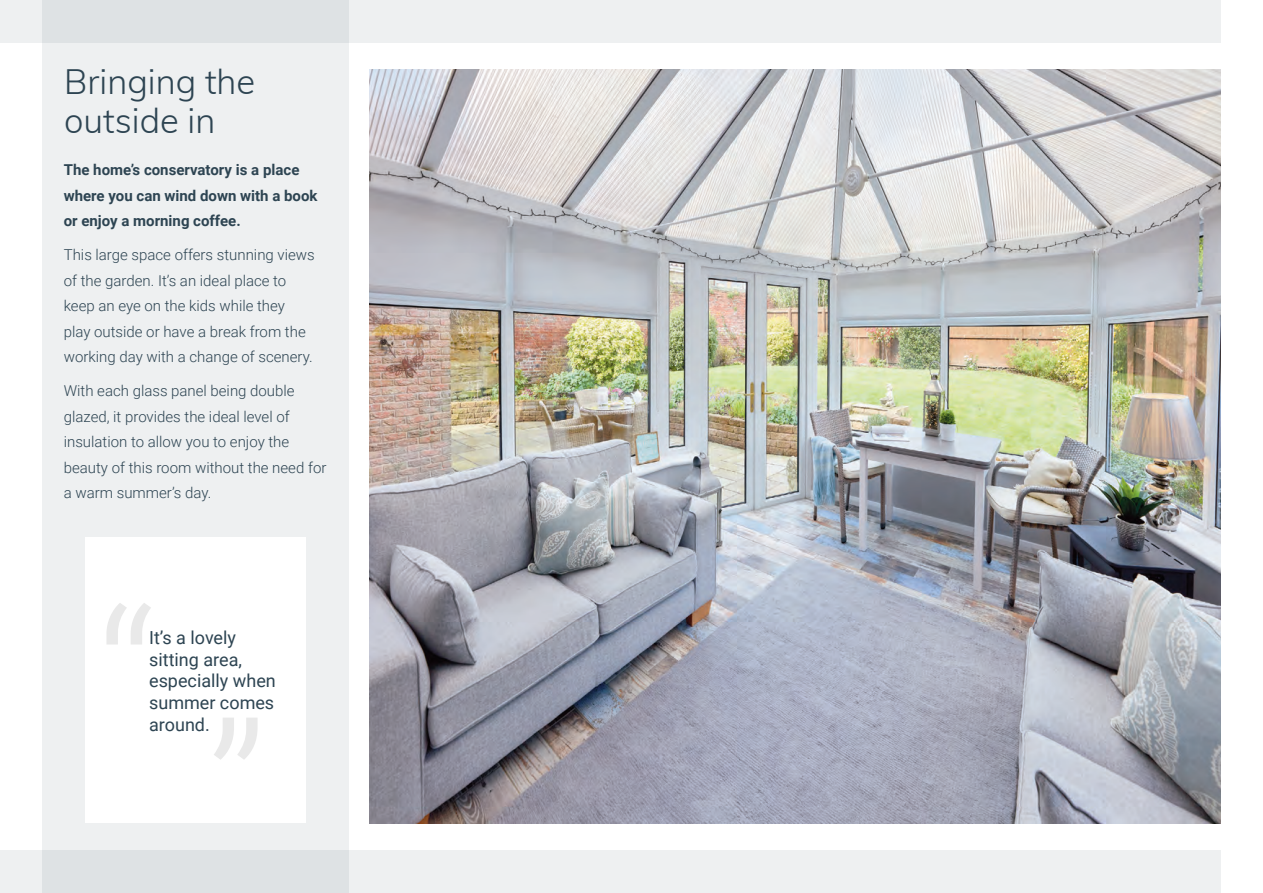
<style>
.page{position:relative;width:1263px;height:893px;background:#fff}
.page>*{position:absolute;margin:0;border:0;box-sizing:border-box;transform-origin:0 0}
.t1{font:300 197.4px "Roboto";color:#e9e9e9}
.t2{font:300 34.5px/38.5px "Muli";color:#2d4452}
.t3{font:18px/21.6px "Roboto";color:#2d4452}
.t4{font:300 15px/25.5px "Roboto";color:#2d4452}
.t5{font:700 15px/25.5px "Roboto";color:#2d4452}
</style>
<div class="page">
<img style="left:370px;top:70px;width:850px;height:753px">
<div style="left:43px;top:0;width:306px;height:893px;background:#eef0f1"></div>
<div style="left:0;top:0;width:1220px;height:43px;background:#eef0f1"></div>
<div style="left:43px;top:0;width:306px;height:43px;background:#dee2e4"></div>
<div style="left:0;top:850px;width:1220px;height:43px;background:#eef0f1"></div>
<div style="left:43px;top:850px;width:306px;height:43px;background:#dee2e4"></div>
<div style="left:85px;top:537px;width:221px;height:286px;background:#fff"></div>
<p class="t2" style="left:64px;top:61px;width:193px">Bringing the outside in</p>
<p class="t5" style="left:64px;top:157px;width:255px">The home’s conservatory is a place where you can wind down with a book or enjoy a morning coffee.</p>
<p class="t4" style="left:64px;top:242px;width:252px">This large space offers stunning views of the garden. It’s an ideal place to keep an eye on the kids while they play outside or have a break from the working day with a change of scenery.</p>
<p class="t4" style="left:64px;top:378px;width:264px">With each glass panel being double glazed, it provides the ideal level of insulation to allow you to enjoy the beauty of this room without the need for a warm summer’s day.</p>
<p class="t1" style="left:97px;top:544px;width:61px">“</p>
<p class="t3" style="left:149px;top:626px;width:128px">It’s a lovely sitting area, especially when summer comes</p>
<p class="t3" style="left:149px;top:713px;width:62px">around.</p>
<p class="t1" style="left:207px;top:657px;width:61px">”</p>
</div>
